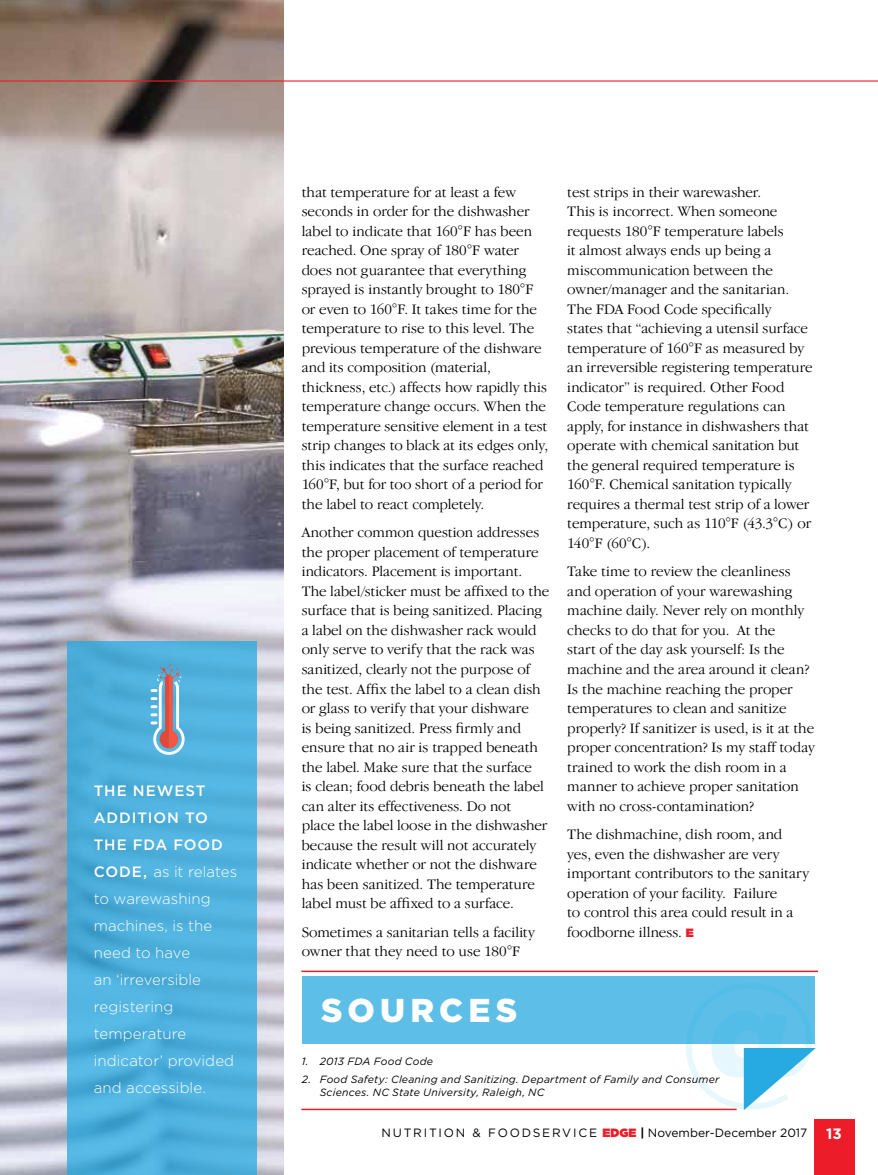
<style>
.page{position:relative;width:878px;height:1175px;background:#fff}
.page>*{position:absolute;margin:0;border:0;box-sizing:border-box;transform-origin:0 0}
.t1{font:900 144.6px "Gotham";color:#00aeef}
.t2{font:900 33px "Gotham";letter-spacing:.155em;color:#fff}
.t3{font:300 15px/19.5px "Garamond IT Cby BT";color:#000}
.t4{font:300 15px/27px "Gotham";letter-spacing:.005em;color:#fff}
.t5{font:12px "Gotham";letter-spacing:.13em;color:#000}
.t6{font:italic 10.5px/18px "Gotham";letter-spacing:.02em;color:#000}
.s1{font-weight:500}
.s2{font-family:"Gotham";font-weight:900;font-size:12px;color:#ed1c29}
.s3{font-weight:900;color:#ed1c29}
.s4{font-weight:700;font-style:italic}
.s5{font-weight:700;font-size:15px;color:#fff}
</style>
<div class="page">
<div style="left:814px;top:1118px;width:40px;height:56px;background:#ed1c29"></div>
<img style="left:0;top:0;width:284px;height:1174px">
<svg style="left:68px;top:641px;width:188px;height:533px;background:#4dafdc"></svg>
<hr style="left:0;top:80px;width:878px;height:2px;background:#ed1c29">
<svg style="left:151px;top:664px;width:33px;height:91px;background:#95a8bc"></svg>
<div style="left:302px;top:976px;width:512px;height:68px;background:#5dbfe8"></div>
<hr style="left:301px;top:970px;width:517px;height:2px;background:#ed1c29">
<svg style="left:743px;top:1048px;width:72px;height:62px"></svg>
<hr style="left:301px;top:1108px;width:435px;height:2px;background:#ed1c29">
<p class="t4" style="left:94px;top:777px;width:145px"><span class="s1">THE NEWEST<br>ADDITION TO<br>THE FDA FOOD<br>CODE,</span> as it relates to warewashing machines, is the need to have<br>an ‘irreversible registering temperature indicator’ provided and accessible.</p>
<p class="t3" style="left:302px;top:182px;width:248px">that temperature for at least a few seconds in order for the dishwasher label to indicate that 160°F has been reached. One spray of 180°F water does not guarantee that everything sprayed is instantly brought to 180°F or even to 160°F. It takes time for the temperature to rise to this level. The previous temperature of the dishware and its composition (material, thickness, etc.) affects how rapidly this temperature change occurs. When the temperature sensitive element in a test strip changes to black at its edges only, this indicates that the surface reached 160°F, but for too short of a period for the label to react completely.</p>
<p class="t3" style="left:302px;top:522px;width:249px">Another common question addresses the proper placement of temperature indicators. Placement is important.<br>The label/sticker must be affixed to the surface that is being sanitized. Placing a label on the dishwasher rack would only serve to verify that the rack was sanitized, clearly not the purpose of the test. Affix the label to a clean dish or glass to verify that your dishware<br>is being sanitized. Press firmly and ensure that no air is trapped beneath the label. Make sure that the surface<br>is clean; food debris beneath the label can alter its effectiveness. Do not<br>place the label loose in the dishwasher because the result will not accurately indicate whether or not the dishware has been sanitized. The temperature label must be affixed to a surface.</p>
<p class="t3" style="left:302px;top:921px;width:235px">Sometimes a sanitarian tells a facility owner that they need to use 180°F</p>
<p class="t3" style="left:567px;top:182px;width:247px">test strips in their warewasher.<br>This is incorrect. When someone requests 180°F temperature labels<br>it almost always ends up being a miscommunication between the owner/manager and the sanitarian.<br>The FDA Food Code specifically<br>states that “achieving a utensil surface temperature of 160°F as measured by an irreversible registering temperature indicator” is required. Other Food Code temperature regulations can apply, for instance in dishwashers that operate with chemical sanitation but the general required temperature is 160°F. Chemical sanitation typically requires a thermal test strip of a lower temperature, such as 110°F (43.3°C) or 140°F (60°C).</p>
<p class="t3" style="left:567px;top:561px;width:249px">Take time to review the cleanliness and operation of your warewashing machine daily. Never rely on monthly checks to do that for you. At the<br>start of the day ask yourself: Is the machine and the area around it clean?<br>Is the machine reaching the proper temperatures to clean and sanitize properly? If sanitizer is used, is it at the proper concentration? Is my staff today trained to work the dish room in a manner to achieve proper sanitation with no cross-contamination?</p>
<p class="t3" style="left:567px;top:824px;width:243px">The dishmachine, dish room, and yes, even the dishwasher are very important contributors to the sanitary operation of your facility. Failure<br>to control this area could result in a foodborne illness. <span class="s2">E</span></p>
<h1 class="t1" style="left:679px;top:951px;width:141px">@</h1>
<h2 class="t2" style="left:321px;top:991px;width:198px">SOURCES</h2>
<p class="t6" style="left:302px;top:1051px;width:11px">1.<br>2.</p>
<p class="t6" style="left:320px;top:1051px;width:401px">2013 FDA Food Code<br>Food Safety: Cleaning and Sanitizing. Department of Family and Consumer</p>
<p class="t6" style="left:320px;top:1083px;width:226px">Sciences. NC State University, Raleigh, NC</p>
<p class="t5" style="left:381px;top:1126px;width:461px">NUTRITION &amp; FOODSERVICE <span class="s3">EDGE</span> <span class="s4">|</span> November-December 2017 <span class="s5">13</span></p>
</div>
